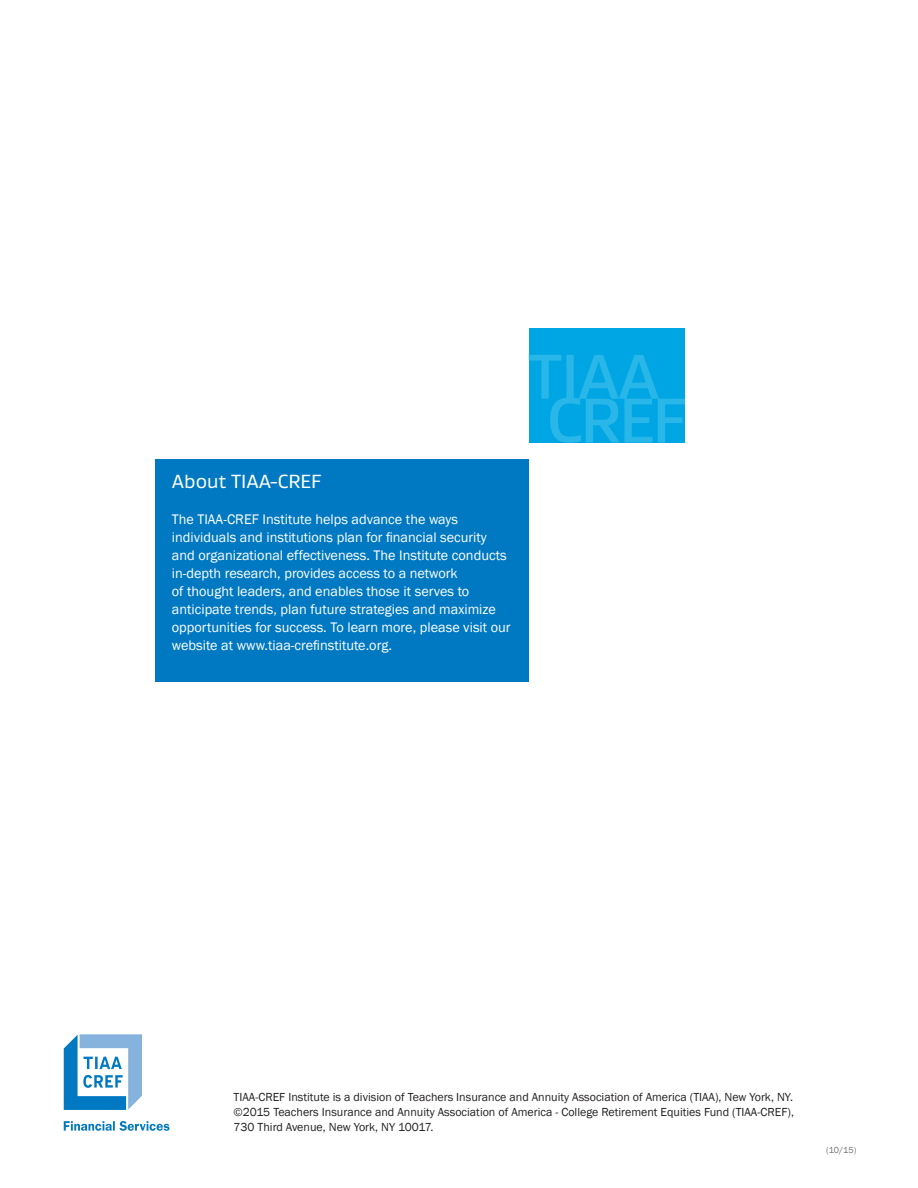
<style>
.page{position:relative;width:918px;height:1188px;background:#fff}
.page>*{position:absolute;margin:0;border:0;box-sizing:border-box;transform-origin:0 0}
.Page_Subhead{font:19.5px "Gustan";color:#fff}
.Body_Copy_Franklin_9{font:14.25px/18px "Franklin Gothic";color:#fff}
.Legal_Text_in_Footer{font:12px/15px "Franklin Gothic";color:#231f20;text-align:justify}
.Code_Numbers{font:9px "Franklin Gothic";color:#717074}
</style>
<div class="page">
<svg style="left:63px;top:1034px;width:79px;height:76px"></svg>
<svg style="left:64px;top:1121px;width:106px;height:10px"></svg>
<div style="left:156px;top:459px;width:373px;height:222px;background:#0079c2"></div>
<div style="left:529px;top:328px;width:155px;height:115px;background:#00a5e3"></div>
<svg style="left:529px;top:355px;width:155px;height:88px"></svg>
<p class="Page_Subhead" style="left:172px;top:469px;width:151px">About TIAA-CREF</p>
<p class="Body_Copy_Franklin_9" style="left:172px;top:511px;width:340px">The TIAA-CREF Institute helps advance the ways individuals and institutions plan for financial security and organizational effectiveness. The Institute conducts in-depth research, provides access to a network<br>of thought leaders, and enables those it serves to anticipate trends, plan future strategies and maximize opportunities for success. To learn more, please visit our website at www.tiaa-crefinstitute.org.</p>
<p class="Legal_Text_in_Footer" style="left:234px;top:1089px;width:562px">TIAA-CREF Institute is a division of Teachers Insurance and Annuity Association of America (TIAA), New York, NY. ©2015 Teachers Insurance and Annuity Association of America - College Retirement Equities Fund (TIAA-CREF), 730 Third Avenue, New York, NY 10017.</p>
<p class="Code_Numbers" style="left:826px;top:1145px;width:32px">(10/15)</p>
</div>
